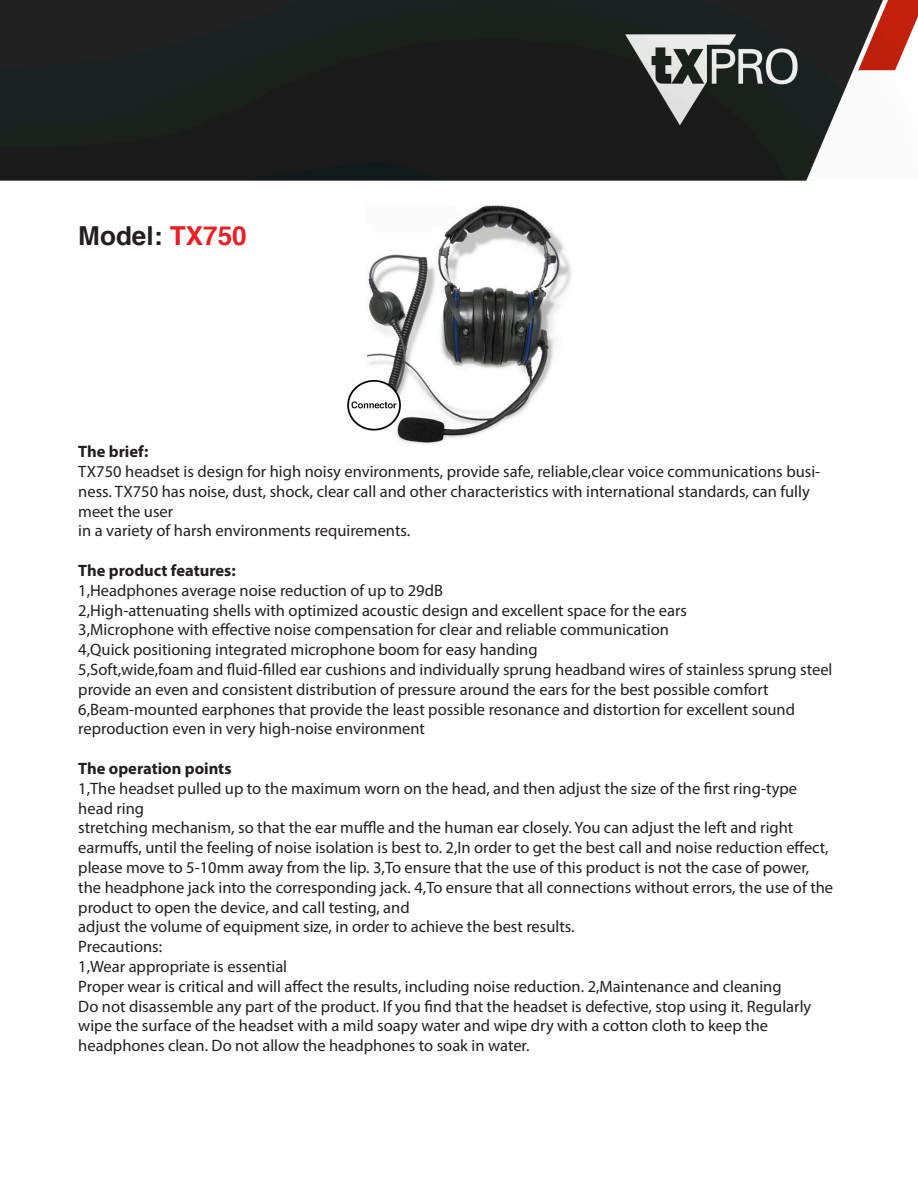
<style>
.page{position:relative;width:918px;height:1188px;background:#fff}
.page>*{position:absolute;margin:0;border:0;box-sizing:border-box;transform-origin:0 0}
.t1{font:700 26.1px "Helvetica";color:#231f20}
.t2{font:16.5px/19.8px "Myriad Pro";color:#231f20}
.t3{font:700 16.5px "Myriad Pro";color:#231f20}
.s1{color:#ee1d23}
</style>
<div class="page">
<img style="left:0;top:0;width:918px;height:181px">
<img style="left:347px;top:205px;width:224px;height:239px">
<h1 class="t1" style="left:78px;top:214px;width:170px">Model: <span class="s1">TX750</span></h1>
<p class="t3" style="left:78px;top:441px;width:72px">The brief:</p>
<p class="t2" style="left:78px;top:461px;width:743px">TX750 headset is design for high noisy environments, provide safe, reliable,clear voice communications busi&shy;ness. TX750 has noise, dust, shock, clear call and other characteristics with international standards, can fully meet the user<br>in a variety of harsh environments requirements.</p>
<p class="t3" style="left:78px;top:560px;width:159px">The product features:</p>
<p class="t2" style="left:78px;top:580px;width:756px">1,Headphones average noise reduction of up to 29dB<br>2,High-attenuating shells with optimized acoustic design and excellent space for the ears<br>3,Microphone with effective noise compensation for clear and reliable communication<br>4,Quick positioning integrated microphone boom for easy handing<br>5,Soft,wide,foam and fluid-filled ear cushions and individually sprung headband wires of stainless sprung steel provide an even and consistent distribution of pressure around the ears for the best possible comfort 6,Beam-mounted earphones that provide the least possible resonance and distortion for excellent sound reproduction even in very high-noise environment</p>
<p class="t3" style="left:78px;top:758px;width:155px">The operation points</p>
<p class="t2" style="left:78px;top:778px;width:756px">1,The headset pulled up to the maximum worn on the head, and then adjust the size of the first ring-type head ring<br>stretching mechanism, so that the ear muffle and the human ear closely. You can adjust the left and right earmuffs, until the feeling of noise isolation is best to. 2,In order to get the best call and noise reduction effect, please move to 5-10mm away from the lip. 3,To ensure that the use of this product is not the case of power, the headphone jack into the corresponding jack. 4,To ensure that all connections without errors, the use of the product to open the device, and call testing, and<br>adjust the volume of equipment size, in order to achieve the best results.<br>Precautions:<br>1,Wear appropriate is essential<br>Proper wear is critical and will affect the results, including noise reduction. 2,Maintenance and cleaning<br>Do not disassemble any part of the product. If you find that the headset is defective, stop using it. Regularly wipe the surface of the headset with a mild soapy water and wipe dry with a cotton cloth to keep the headphones clean. Do not allow the headphones to soak in water.</p>
</div>
